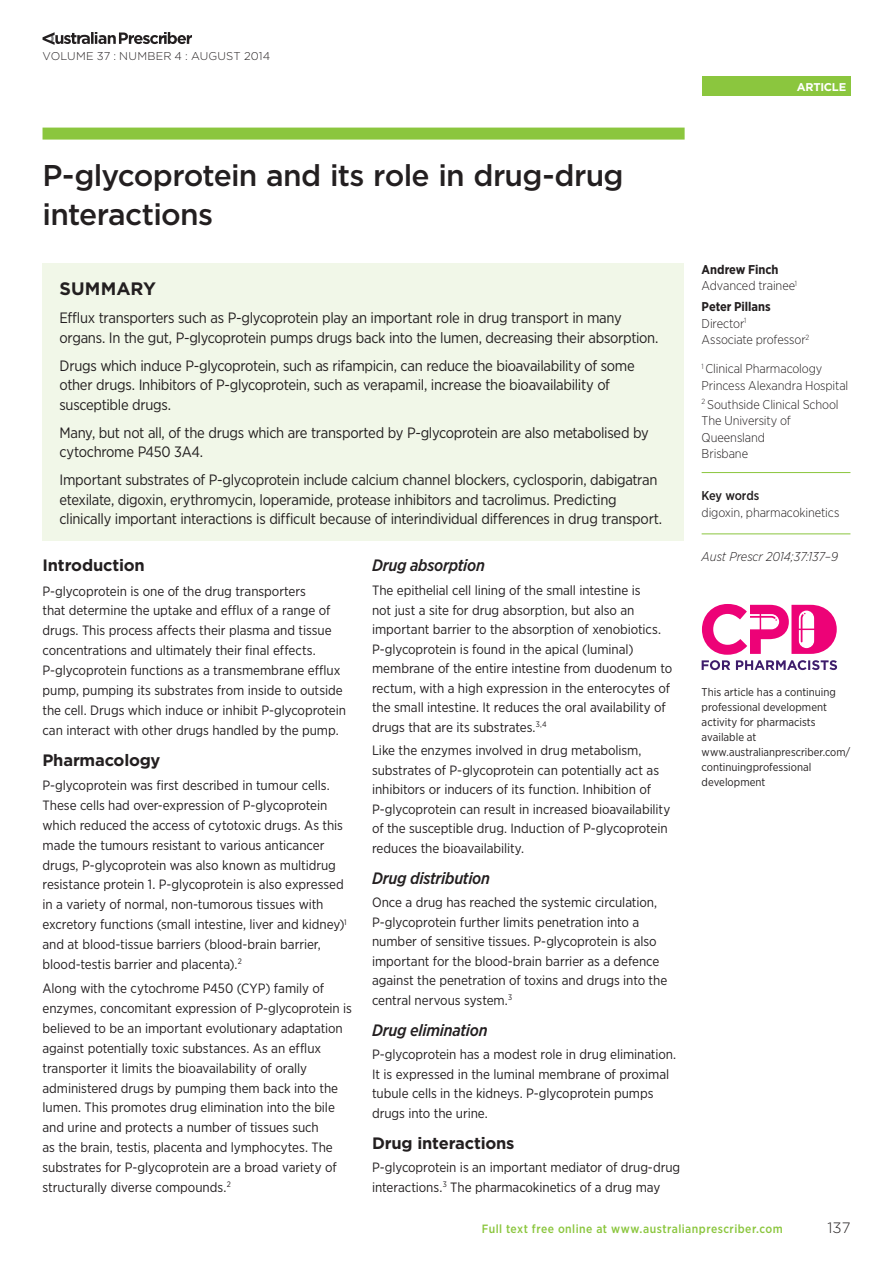
<style>
.page{position:relative;width:893px;height:1263px;background:#fff}
.page>*{position:absolute;margin:0;border:0;box-sizing:border-box;transform-origin:0 0}
.Primary_Heading{font:500 30px/39px "Gotham";letter-spacing:-.025em;color:#231f20}
.Summary_Header_ONE_C{font:700 18px "Gotham";color:#231f20}
.Subheading_Level_2{font:italic 500 16.5px "Gotham Narrow";letter-spacing:-.015em;color:#231f20}
.Subheading_Level_1{font:700 16.5px "Gotham";letter-spacing:-.015em;color:#231f20}
.Summary_Text{font:15px/19.5px "Gotham Narrow";letter-spacing:-.02em;color:#231f20}
.t1{font:300 15px "Gotham";color:#231f20}
.Body_Text{font:13.5px/20px "Gotham Narrow";letter-spacing:-.005em;color:#231f20}
.Author_Credentials{font:300 12.75px/16.5px "Gotham Narrow";letter-spacing:-.01em;color:#231f20}
.Author_Credentials_L{font:300 12.75px/16.5px "Gotham Narrow";letter-spacing:-.01em;color:#231f20}
.Keywords_Text{font:300 12.75px "Gotham Narrow";letter-spacing:-.01em;color:#231f20}
.Author_s_Name{font:700 12.75px "Gotham Narrow";letter-spacing:-.005em;color:#231f20}
.Citation{font:italic 300 12.75px "Gotham Narrow";letter-spacing:-.005em;color:#231f20}
.Keywords_Header{font:500 12.75px "Gotham Narrow";letter-spacing:-.015em;color:#231f20}
.t2{font:500 12px "Gotham Narrow";letter-spacing:.035em;color:#8bc63e}
.Body_Text-2{font:11.25px/15px "Gotham Narrow";color:#231f20}
.t3{font:300 11.25px "Gotham";letter-spacing:.015em;color:#231f20}
.t4{font:700 11.25px "Gotham";letter-spacing:-.02em;color:#fff}
</style>
<div class="page">
<svg style="left:43px;top:32px;width:149px;height:13px"></svg>
<div style="left:702px;top:77px;width:148px;height:19px;background:#8bc63e"></div>
<div style="left:43px;top:128px;width:642px;height:12px;background:#8bc63e"></div>
<div style="left:43px;top:264px;width:641px;height:277px;background:#f1f7e8"></div>
<hr style="left:702px;top:472px;width:148px;height:1px;background:#8bc63e">
<hr style="left:702px;top:534px;width:148px;height:1px;background:#8bc63e">
<svg style="left:702px;top:604px;width:135px;height:66px"></svg>
<p class="t3" style="left:43px;top:48px;width:229px">VOLUME 37 : NUMBER 4 : AUGUST 2014</p>
<p class="t4" style="left:797px;top:79px;width:51px">ARTICLE</p>
<p class="Primary_Heading" style="left:43px;top:155px;width:583px">P-glycoprotein and its role in drug-drug interactions</p>
<p class="Summary_Header_ONE_C" style="left:60px;top:277px;width:98px">SUMMARY</p>
<p class="Summary_Text" style="left:60px;top:308px;width:600px">Efflux transporters such as P-glycoprotein play an important role in drug transport in many organs. In the gut, P-glycoprotein pumps drugs back into the lumen, decreasing their absorption.</p>
<p class="Summary_Text" style="left:60px;top:355px;width:577px">Drugs which induce P-glycoprotein, such as rifampicin, can reduce the bioavailability of some other drugs. Inhibitors of P-glycoprotein, such as verapamil, increase the bioavailability of susceptible drugs.</p>
<p class="Summary_Text" style="left:60px;top:422px;width:591px">Many, but not all, of the drugs which are transported by P-glycoprotein are also metabolised by cytochrome P450 3A4.</p>
<p class="Summary_Text" style="left:60px;top:470px;width:604px">Important substrates of P-glycoprotein include calcium channel blockers, cyclosporin, dabigatran etexilate, digoxin, erythromycin, loperamide, protease inhibitors and tacrolimus. Predicting clinically important interactions is difficult because of interindividual differences in drug transport.</p>
<p class="Subheading_Level_2" style="left:372px;top:555px;width:114px">Drug absorption</p>
<p class="Body_Text" style="left:372px;top:580px;width:302px;line-height:19.5px">The epithelial cell lining of the small intestine is<br>not just a site for drug absorption, but also an important barrier to the absorption of xenobiotics.<br>P-glycoprotein is found in the apical (luminal) membrane of the entire intestine from duodenum to rectum, with a high expression in the enterocytes of the small intestine. It reduces the oral availability of drugs that are its substrates.<sup>3,4</sup></p>
<p class="Body_Text" style="left:372px;top:741px;width:300px;line-height:19.5px">Like the enzymes involved in drug metabolism, substrates of P-glycoprotein can potentially act as inhibitors or inducers of its function. Inhibition of P-glycoprotein can result in increased bioavailability of the susceptible drug. Induction of P-glycoprotein reduces the bioavailability.</p>
<p class="Subheading_Level_2" style="left:372px;top:867px;width:119px">Drug distribution</p>
<p class="Body_Text" style="left:372px;top:893px;width:297px;line-height:19.5px">Once a drug has reached the systemic circulation, P-glycoprotein further limits penetration into a number of sensitive tissues. P-glycoprotein is also important for the blood-brain barrier as a defence against the penetration of toxins and drugs into the central nervous system.<sup>3</sup></p>
<p class="Subheading_Level_2" style="left:372px;top:1019px;width:117px">Drug elimination</p>
<p class="Body_Text" style="left:372px;top:1045px;width:306px;line-height:19.5px">P-glycoprotein has a modest role in drug elimination.<br>It is expressed in the luminal membrane of proximal tubule cells in the kidneys. P-glycoprotein pumps drugs into the urine.</p>
<p class="Subheading_Level_1" style="left:372px;top:1132px;width:144px">Drug interactions</p>
<p class="Body_Text" style="left:372px;top:1158px;width:310px;line-height:19.5px">P-glycoprotein is an important mediator of drug-drug interactions.<sup>3</sup> The pharmacokinetics of a drug may</p>
<p class="Subheading_Level_1" style="left:43px;top:555px;width:104px">Introduction</p>
<p class="Body_Text" style="left:43px;top:580px;width:305px">P-glycoprotein is one of the drug transporters<br>that determine the uptake and efflux of a range of drugs. This process affects their plasma and tissue concentrations and ultimately their final effects.<br>P-glycoprotein functions as a transmembrane efflux pump, pumping its substrates from inside to outside the cell. Drugs which induce or inhibit P-glycoprotein can interact with other drugs handled by the pump.</p>
<p class="Subheading_Level_1" style="left:43px;top:749px;width:119px">Pharmacology</p>
<p class="Body_Text" style="left:43px;top:775px;width:306px">P-glycoprotein was first described in tumour cells.<br>These cells had over-expression of P-glycoprotein which reduced the access of cytotoxic drugs. As this made the tumours resistant to various anticancer drugs, P-glycoprotein was also known as multidrug resistance protein 1. P-glycoprotein is also expressed in a variety of normal, non-tumorous tissues with excretory functions (small intestine, liver and kidney)<sup>1 </sup>and at blood-tissue barriers (blood-brain barrier, blood-testis barrier and placenta).<sup>2</sup></p>
<p class="Body_Text" style="left:43px;top:978px;width:311px">Along with the cytochrome P450 (CYP) family of enzymes, concomitant expression of P-glycoprotein is believed to be an important evolutionary adaptation against potentially toxic substances. As an efflux transporter it limits the bioavailability of orally administered drugs by pumping them back into the lumen. This promotes drug elimination into the bile and urine and protects a number of tissues such<br>as the brain, testis, placenta and lymphocytes. The substrates for P-glycoprotein are a broad variety of structurally diverse compounds.<sup>2</sup></p>
<p class="Author_s_Name" style="left:702px;top:261px;width:78px">Andrew Finch</p>
<p class="Author_Credentials" style="left:702px;top:277px;width:97px">Advanced trainee<sup>1</sup></p>
<p class="Author_s_Name" style="left:702px;top:298px;width:71px">Peter Pillans</p>
<p class="Author_Credentials_L" style="left:702px;top:315px;width:109px">Director<sup>1<br></sup>Associate professor<sup>2</sup></p>
<p class="Author_Credentials" style="left:702px;top:360px;width:148px"><sup>1</sup> Clinical Pharmacology<br>Princess Alexandra Hospital</p>
<p class="Author_Credentials" style="left:702px;top:395px;width:139px"><sup>2</sup> Southside Clinical School<br>The University of<br>Queensland<br>Brisbane</p>
<p class="Keywords_Header" style="left:702px;top:487px;width:59px">Key words</p>
<p class="Keywords_Text" style="left:702px;top:504px;width:139px">digoxin, pharmacokinetics</p>
<p class="Citation" style="left:702px;top:549px;width:138px">Aust Prescr 2014;37:137–9</p>
<p class="Body_Text-2" style="left:702px;top:684px;width:150px">This article has a continuing professional development activity for pharmacists available at www.australianprescriber.com/ continuingprofessional development</p>
<p class="t2" style="left:482px;top:1221px;width:302px">Full text free online at www.australianprescriber.com</p>
<p class="t1" style="left:828px;top:1218px;width:24px">137</p>
</div>
